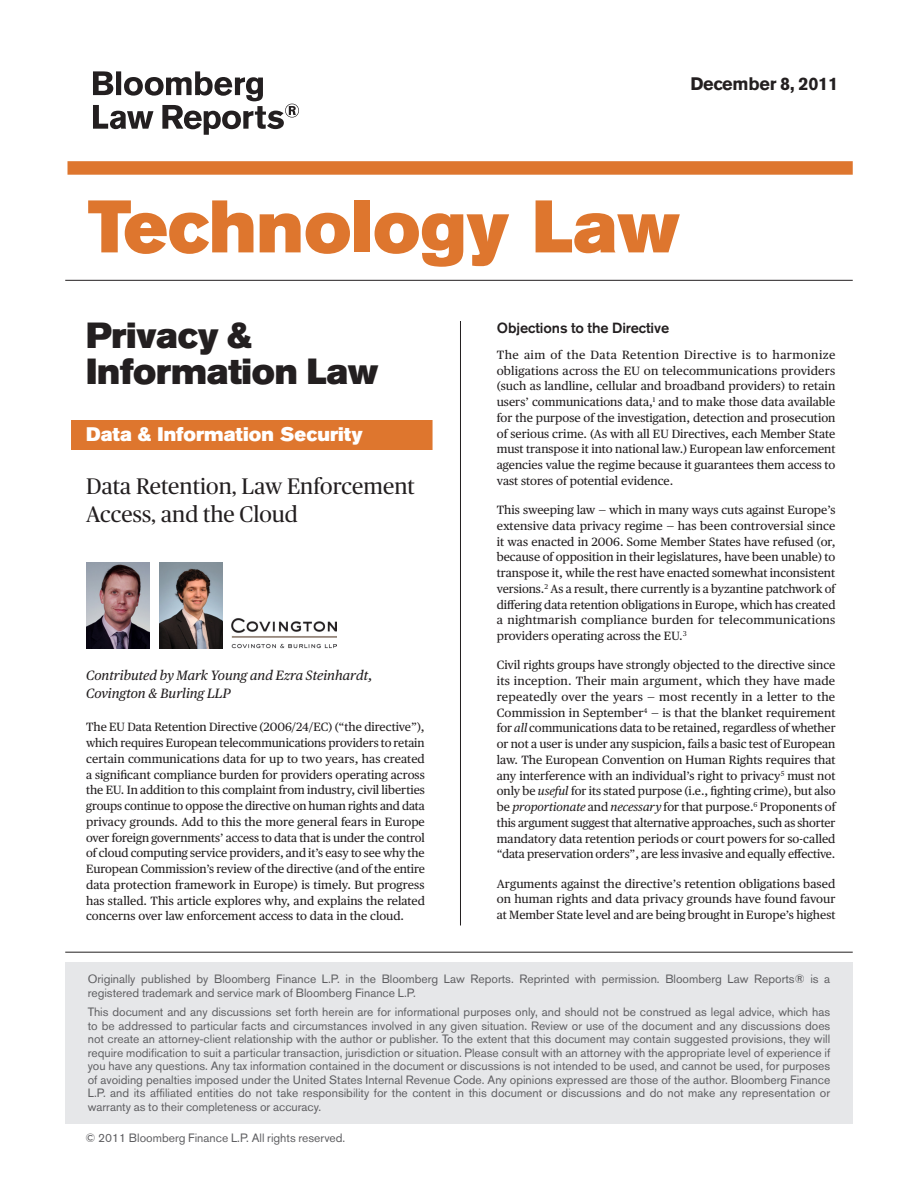
<style>
.page{position:relative;width:918px;height:1188px;background:#fff}
.page>*{position:absolute;margin:0;border:0;box-sizing:border-box;transform-origin:0 0}
.t1{font:73.5px "Akzidenz Grotesk BE Super";color:#de762e}
.t2{font:36px/36px "Akzidenz Grotesk BE Super";letter-spacing:-.005em;color:#231f20}
.t3{font:22.5px/28.5px "BW Publico Head";letter-spacing:.005em;color:#231f20}
.t4{font:19.5px "Akzidenz Grotesk BE Super";color:#fff}
.t5{font:700 18px "Akzidenz Grotesk BE";letter-spacing:-.015em;color:#231f20}
.t6{font:500 14.7px "Akzidenz Grotesk BE";letter-spacing:-.005em;color:#231f20}
.t7{font:italic 13.5px/18px "BW Publico Text";color:#231f20}
.t8{font:12px/15.8px "BW Publico Text";color:#231f20;text-align:justify}
.t9{font:12px/13.5px "Akzidenz Grotesk BE";color:#5f5f62}
.s1{font-style:italic}
.s2{font-family:"Arial Unicode MS"}
</style>
<div class="page">
<hr style="left:65px;top:952px;width:788px;height:1px;background:#231f20">
<div style="left:71px;top:420px;width:361px;height:30px;background:#de762e"></div>
<img style="left:86px;top:562px;width:64px;height:86px">
<img style="left:159px;top:562px;width:63px;height:86px">
<img style="left:232px;top:618px;width:105px;height:30px">
<div style="left:65px;top:962px;width:788px;height:162px;background:#e6e7e9"></div>
<div style="left:68px;top:161px;width:785px;height:14px;background:#de762e"></div>
<svg style="left:93px;top:71px;width:206px;height:64px"></svg>
<hr style="left:65px;top:280px;width:788px;height:1px;background:#231f20">
<hr style="left:460px;top:321px;width:1px;height:604px;background:#231f20">
<h3 class="t5" style="left:690px;top:73px;width:149px">December 8, 2011</h3>
<h1 class="t1" style="left:88px;top:184px;width:593px">Technology Law</h1>
<h2 class="t2" style="left:86px;top:318px;width:294px">Privacy &amp;<br>Information Law</h2>
<h3 class="t4" style="left:86px;top:423px;width:278px">Data &amp; Information Security</h3>
<h3 class="t3" style="left:86px;top:470px;width:330px">Data Retention, Law Enforcement<br>Access, and the Cloud</h3>
<p class="t7" style="left:86px;top:665px;width:288px">Contributed by Mark Young and Ezra Steinhardt,<br>Covington &amp; Burling LLP</p>
<p class="t8" style="left:86px;top:718px;width:340px">The EU Data Retention Directive (2006/24/EC) (“the directive”), which requires European telecommunications providers to retain certain communications data for up to two years, has created a significant compliance burden for providers operating across the EU. In addition to this complaint from industry, civil liberties groups continue to oppose the directive on human rights and data privacy grounds. Add to this the more general fears in Europe over foreign governments’ access to data that is under the control of cloud computing service providers, and it’s easy to see why the European Commission’s review of the directive (and of the entire data protection framework in Europe) is timely. But progress has stalled. This article explores why, and explains the related concerns over law enforcement access to data in the cloud.</p>
<p class="t6" style="left:497px;top:318px;width:174px">Objections to the Directive</p>
<p class="t8" style="left:497px;top:346px;width:340px">The aim of the Data Retention Directive is to harmonize obligations across the EU on telecommunications providers (such as landline, cellular and broadband providers) to retain users’ communications data,<sup>1</sup> and to make those data available for the purpose of the investigation, detection and prosecution of serious crime. (As with all EU Directives, each Member State must transpose it into national law.) European law enforcement agencies value the regime because it guarantees them access to vast stores of potential evidence.</p>
<p class="t8" style="left:497px;top:501px;width:340px">This sweeping law — which in many ways cuts against Europe’s extensive data privacy regime — has been controversial since it was enacted in 2006. Some Member States have refused (or, because of opposition in their legislatures, have been unable) to transpose it, while the rest have enacted somewhat inconsistent versions.<sup>2</sup> As a result, there currently is a byzantine patchwork of differing data retention obligations in Europe, which has created a nightmarish compliance burden for telecommunications providers operating across the EU.<sup>3</sup></p>
<p class="t8" style="left:497px;top:657px;width:340px">Civil rights groups have strongly objected to the directive since its inception. Their main argument, which they have made repeatedly over the years — most recently in a letter to the Commission in September<sup>4</sup> — is that the blanket requirement for <span class="s1">all</span> communications data to be retained, regardless of whether or not a user is under any suspicion, fails a basic test of European law. The European Convention on Human Rights requires that any interference with an individual’s right to privacy<sup>5</sup> must not only be <span class="s1">useful</span> for its stated purpose (i.e., fighting crime), but also be <span class="s1">proportionate</span> and <span class="s1">necessary</span> for that purpose.<sup>6</sup> Proponents of this argument suggest that alternative approaches, such as shorter mandatory data retention periods or court powers for so-called “data preservation orders”, are less invasive and equally effective.</p>
<p class="t8" style="left:497px;top:875px;width:340px">Arguments against the directive’s retention obligations based on human rights and data privacy grounds have found favour at Member State level and are being brought in Europe’s highest</p>
<p class="t9" style="left:88px;top:972px;width:744px">Originally published by Bloomberg Finance L.P. in the Bloomberg Law Reports. Reprinted with permission. Bloomberg Law Reports® is a registered trademark and service mark of Bloomberg Finance L.P.</p>
<p class="t9" style="left:88px;top:1005px;width:744px;text-align:justify">This document and any discussions set forth herein are for informational purposes only, and should not be construed as legal advice, which has to be addressed to particular facts and circumstances involved in any given situation. Review or use of the document and any discussions does not create an attorney<span class="s2">‐</span>client relationship with the author or publisher. To the extent that this document may contain suggested provisions, they will require modification to suit a particular transaction, jurisdiction or situation. Please consult with an attorney with the appropriate level of experience if you have any questions. Any tax information contained in the document or discussions is not intended to be used, and cannot be used, for purposes of avoiding penalties imposed under the United States Internal Revenue Code. Any opinions expressed are those of the author. Bloomberg Finance L.P. and its affiliated entities do not take responsibility for the content in this document or discussions and do not make any representation or warranty as to their completeness or accuracy.</p>
<p class="t9" style="left:85px;top:1131px;width:261px">© 2011 Bloomberg Finance L.P. All rights reserved.</p>
</div>
